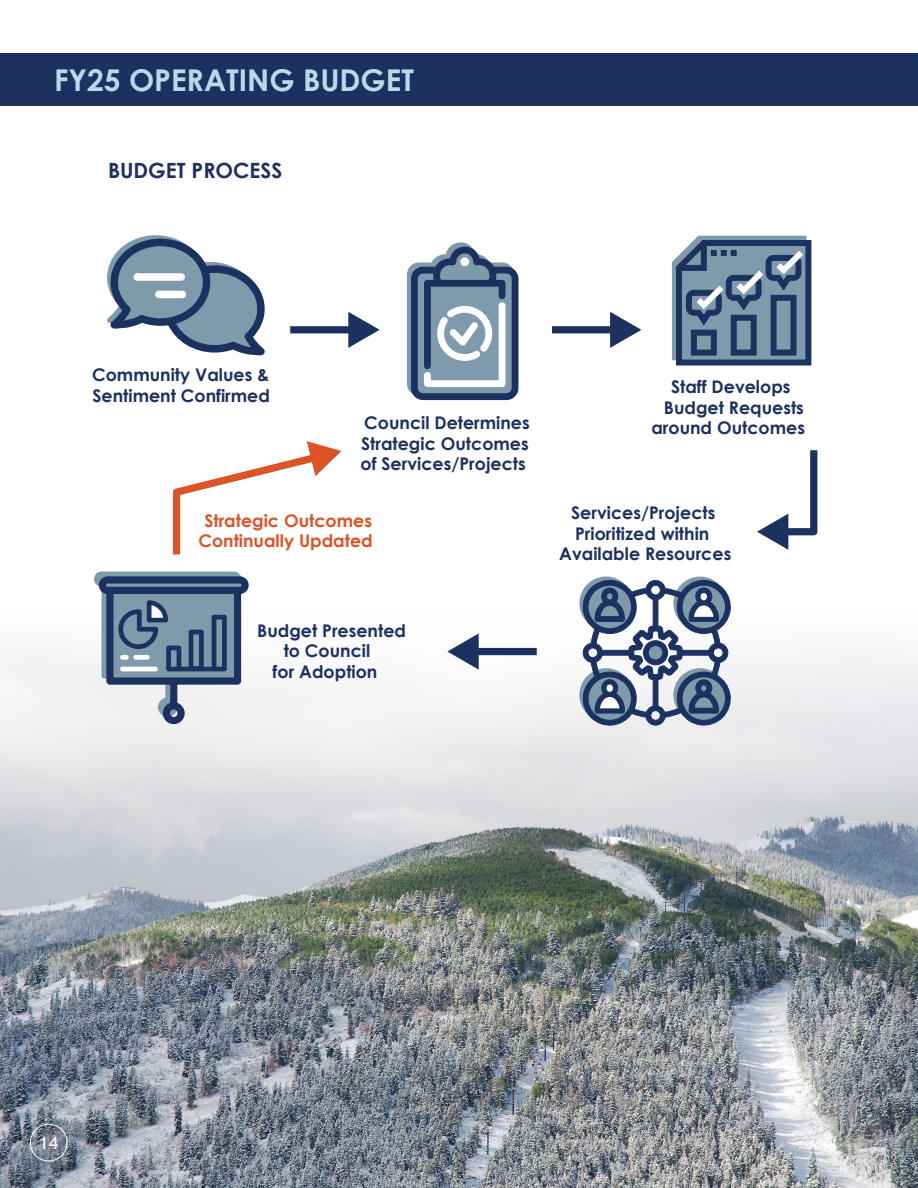
<style>
.page{position:relative;width:918px;height:1188px;background:#fff}
.page>*{position:absolute;margin:0;border:0;box-sizing:border-box;transform-origin:0 0}
.t1{font:700 30px "Century Gothic";color:#bbd9ea}
.t2{font:700 21px "Century Gothic";color:#1c3160}
.t3{font:18px "Helvetica";color:#fff}
.t4{font:700 17.4px/20.4px "Century Gothic";color:#1b3260}
.t5{font:700 17.4px/20.4px "Century Gothic";color:#d95426;text-align:center}
</style>
<div class="page">
<div style="left:0;top:53px;width:918px;height:53px;background:#1c3160"></div>
<img style="left:0;top:594px;width:918px;height:594px">
<div style="left:30px;top:1124px;width:37px;height:37px;border:1px solid #fff;border-radius:50%"></div>
<svg style="left:407px;top:242px;width:112px;height:158px"></svg>
<svg style="left:107px;top:235px;width:158px;height:121px"></svg>
<div style="left:552px;top:326px;width:63px;height:7px;background:#1b3260"></div>
<svg style="left:610px;top:312px;width:31px;height:36px"></svg>
<svg style="left:757px;top:450px;width:61px;height:100px"></svg>
<svg style="left:172px;top:441px;width:169px;height:114px"></svg>
<svg style="left:672px;top:236px;width:140px;height:130px;background:#5f7892"></svg>
<svg style="left:579px;top:577px;width:54px;height:53px"></svg>
<svg style="left:582px;top:579px;width:150px;height:147px"></svg>
<svg style="left:94px;top:572px;width:156px;height:153px"></svg>
<div style="left:290px;top:326px;width:64px;height:7px;background:#1b3260"></div>
<svg style="left:348px;top:312px;width:32px;height:36px"></svg>
<div style="left:473px;top:648px;width:64px;height:7px;background:#1b3260"></div>
<svg style="left:447px;top:633px;width:32px;height:37px"></svg>
<p class="t1" style="left:54px;top:61px;width:361px">FY25 OPERATING BUDGET</p>
<p class="t2" style="left:108px;top:157px;width:176px">BUDGET PROCESS</p>
<p class="t4" style="left:92px;top:365px;width:179px">Community Values &amp;<br>Sentiment Confirmed</p>
<p class="t4" style="left:361px;top:413px;width:171px;text-align:justify">Council Determines Strategic Outcomes of Services/Projects</p>
<p class="t5" style="left:198px;top:510px;width:176px">Strategic Outcomes<br>Continually Updated</p>
<p class="t4" style="left:257px;top:620px;width:150px">Budget Presented</p>
<p class="t4" style="left:284px;top:641px;width:88px">to Council</p>
<p class="t4" style="left:273px;top:661px;width:106px">for Adoption</p>
<p class="t4" style="left:671px;top:377px;width:121px">Staff Develops</p>
<p class="t4" style="left:664px;top:397px;width:142px">Budget Requests</p>
<p class="t4" style="left:651px;top:417px;width:155px">around Outcomes</p>
<p class="t4" style="left:559px;top:503px;width:174px;text-align:center">Services/Projects<br>Prioritized within<br>Available Resources</p>
<p class="t3" style="left:39px;top:1129px;width:22px">14</p>
</div>
